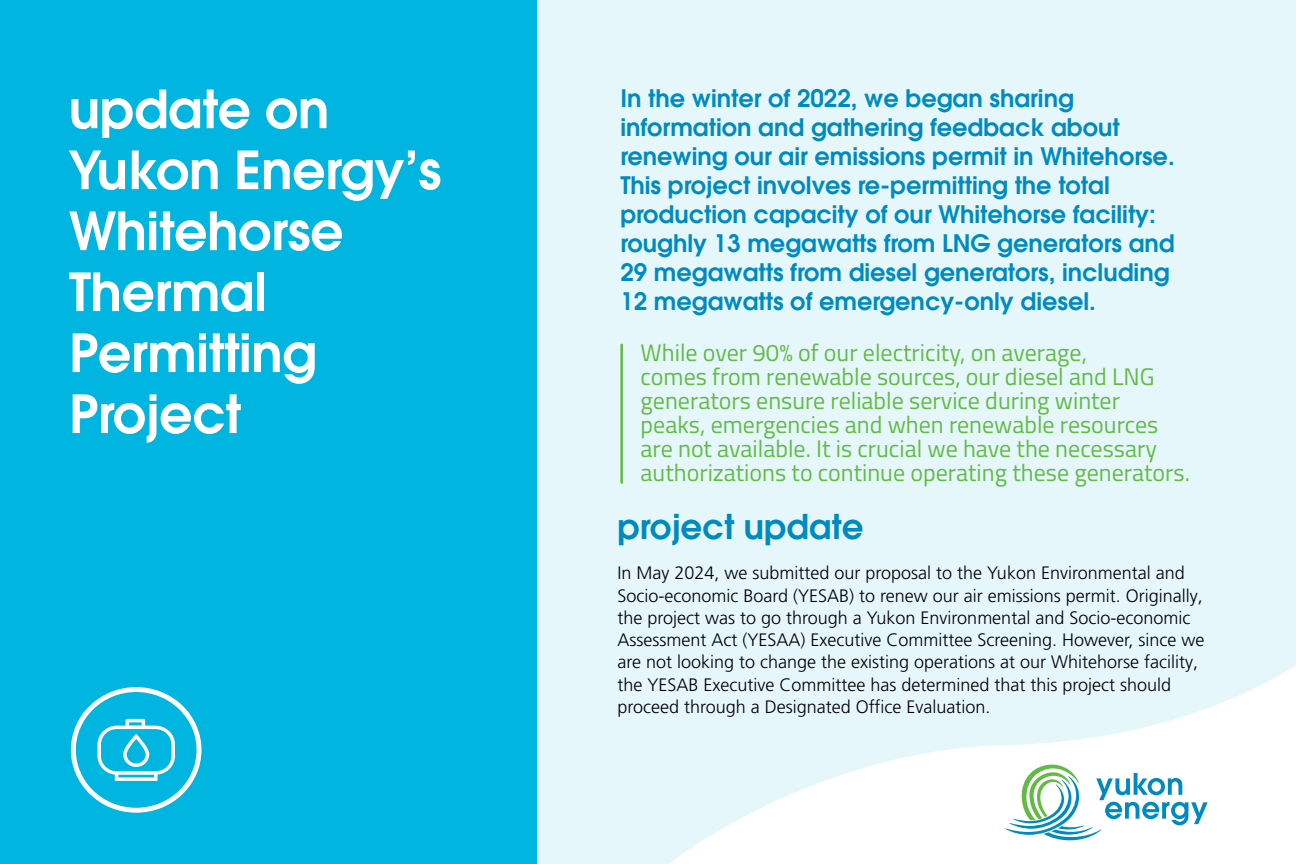
<style>
.page{position:relative;width:1296px;height:864px;background:#e6f7fb}
.page>*{position:absolute;margin:0;border:0;box-sizing:border-box;transform-origin:0 0}
.t1{font:600 52.2px/61px "ITC Avant Garde Pro";letter-spacing:-.005em;color:#fff}
.t2{font:600 34px "ITC Avant Garde Pro";color:#008bc0}
.t3{font:600 24px/29px "ITC Avant Garde Pro";color:#008bc0}
.t4{font:24px/24px "Titillium Web";color:#62bb46}
.t5{font:300 18px/22.4px "Frutiger LT Pro";color:#000}
</style>
<div class="page">
<div style="left:0;top:0;width:537px;height:864px;background:#00b5df"></div>
<hr style="left:620px;top:345px;width:3px;height:138px;background:#62bb46">
<div style="left:71px;top:687px;width:130px;height:126px;border:5px solid #fff;border-radius:50%"></div>
<svg style="left:97px;top:719px;width:78px;height:62px"></svg>
<svg style="left:669px;top:666px;width:627px;height:198px"></svg>
<svg style="left:1005px;top:765px;width:203px;height:75px;background:#c8e6e9"></svg>
<h1 class="t1" style="left:69px;top:78px;width:374px">update on<br>Yukon Energy’s<br>Whitehorse<br>Thermal<br>Permitting<br>Project</h1>
<p class="t3" style="left:620px;top:84px;width:556px">In the winter of 2022, we began sharing information and gathering feedback about renewing our air emissions permit in Whitehorse.<br>This project involves re-permitting the total production capacity of our Whitehorse facility: roughly 13 megawatts from LNG generators and 29 megawatts from diesel generators, including 12 megawatts of emergency-only diesel.</p>
<p class="t4" style="left:641px;top:339px;width:551px">While over 90% of our electricity, on average,<br>comes from renewable sources, our diesel and LNG generators ensure reliable service during winter peaks, emergencies and when renewable resources are not available. It is crucial we have the necessary authorizations to continue operating these generators.</p>
<h2 class="t2" style="left:618px;top:504px;width:247px">project update</h2>
<p class="t5" style="left:618px;top:562px;width:589px">In May 2024, we submitted our proposal to the Yukon Environmental and Socio-economic Board (YESAB) to renew our air emissions permit. Originally, the project was to go through a Yukon Environmental and Socio-economic Assessment Act (YESAA) Executive Committee Screening. However, since we are not looking to change the existing operations at our Whitehorse facility, the YESAB Executive Committee has determined that this project should proceed through a Designated Office Evaluation.</p>
</div>
